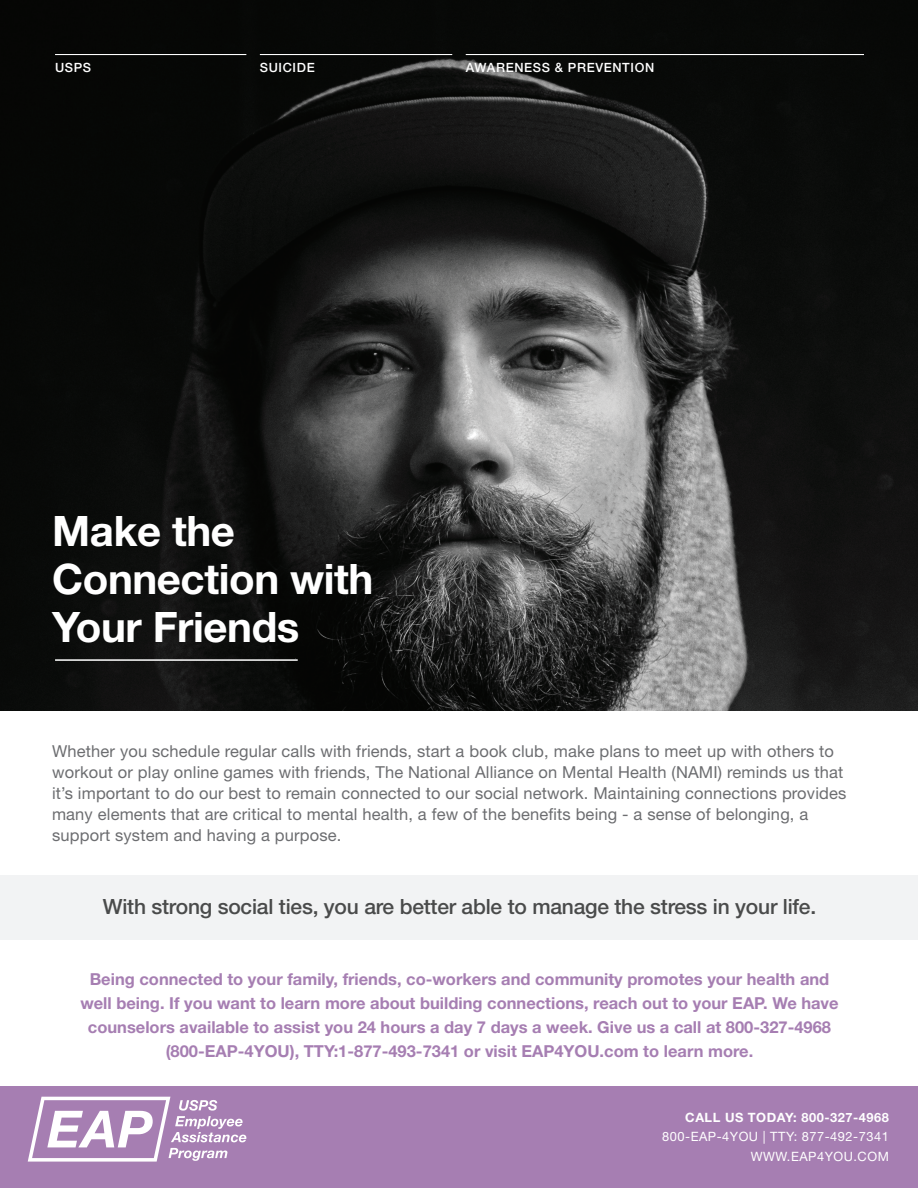
<style>
.page{position:relative;width:918px;height:1188px;background:#fff}
.page>*{position:absolute;margin:0;border:0;box-sizing:border-box;transform-origin:0 0}
.t1{font:700 42px/48px "Helvetica Neue LT Std";letter-spacing:-.01em;color:#fff}
.t2{font:500 21px "Helvetica Neue LT Std";letter-spacing:-.01em;color:#4a4b4b}
.t3{font:16.5px/21px "Helvetica Neue LT Std";letter-spacing:.01em;color:#6c6d70}
.t4{font:700 16.5px/24px "Helvetica Neue LT Std";color:#a67eb2;text-align:center}
.t5{font:12.9px/19px "Helvetica Neue LT Std";letter-spacing:.04em;color:#fff;text-align:right}
.t6{font:700 12.9px "Helvetica Neue LT Std";letter-spacing:.04em;color:#fff}
.t7{font:500 12.75px "Helvetica Neue LT Std";letter-spacing:.05em;color:#fff}
</style>
<div class="page">
<div style="left:0;top:1087px;width:918px;height:101px;background:#a67eb2"></div>
<svg style="left:28px;top:1097px;width:218px;height:65px"></svg>
<img style="left:0;top:0;width:918px;height:711px">
<hr style="left:55px;top:54px;width:191px;height:1px;background:#fff">
<hr style="left:260px;top:54px;width:192px;height:1px;background:#fff">
<hr style="left:466px;top:54px;width:398px;height:1px;background:#fff">
<hr style="left:55px;top:659px;width:243px;height:2px;background:#fff">
<div style="left:0;top:875px;width:918px;height:65px;background:#f2f3f4"></div>
<p class="t7" style="left:55px;top:60px;width:38px">USPS</p>
<p class="t7" style="left:260px;top:60px;width:56px">SUICIDE</p>
<p class="t7" style="left:466px;top:60px;width:190px">AWARENESS &amp; PREVENTION</p>
<h1 class="t1" style="left:52px;top:506px;width:323px">Make the<br>Connection with<br>Your Friends</h1>
<p class="t3" style="left:52px;top:741px;width:796px">Whether you schedule regular calls with friends, start a book club, make plans to meet up with others to workout or play online games with friends, The National Alliance on Mental Health (NAMI) reminds us that it’s important to do our best to remain connected to our social network. Maintaining connections provides many elements that are critical to mental health, a few of the benefits being - a sense of belonging, a support system and having a purpose.</p>
<p class="t2" style="left:103px;top:894px;width:715px">With strong social ties, you are better able to manage the stress in your life.</p>
<p class="t4" style="left:80px;top:966px;width:760px">Being connected to your family, friends, co-workers and community promotes your health and well being. If you want to learn more about building connections, reach out to your EAP. We have counselors available to assist you 24 hours a day 7 days a week. Give us a call at 800-327-4968 (800-EAP-4YOU), TTY:1-877-493-7341 or visit EAP4YOU.com to learn more.</p>
<p class="t6" style="left:685px;top:1110px;width:205px">CALL US TODAY: 800-327-4968</p>
<p class="t5" style="left:662px;top:1127px;width:228px">800-EAP-4YOU | TTY: 877-492-7341<br>WWW.EAP4YOU.COM</p>
</div>
